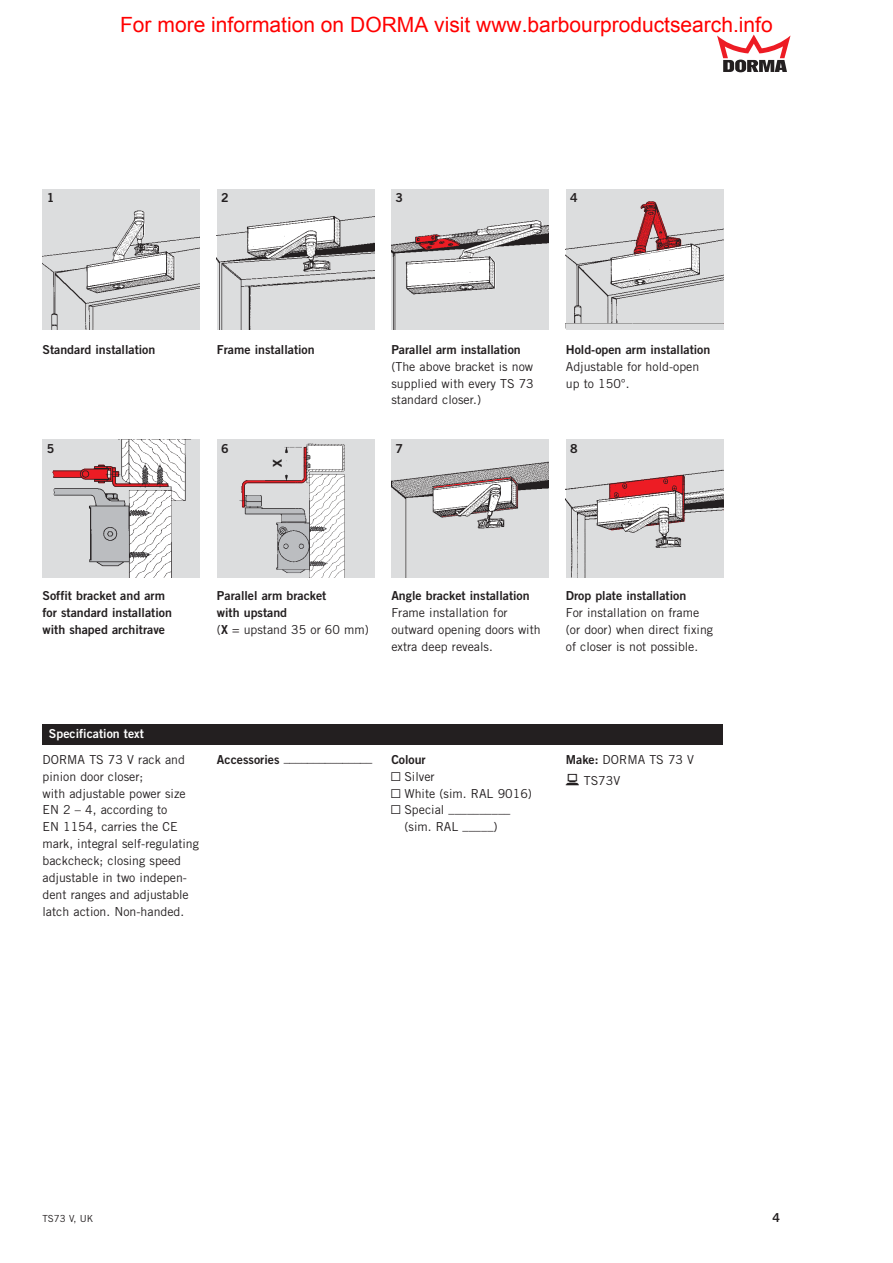
<style>
.page{position:relative;width:893px;height:1263px;background:#fff}
.page>*{position:absolute;margin:0;border:0;box-sizing:border-box;transform-origin:0 0}
.t1{font:21px "Arial";color:#f00}
.t2{font:12.3px/17px "Trade Gothic";color:#231f20}
.t3{font:12.3px/17px "Trade Gothic Bold Two";color:#231f20}
.t4{font:12.3px "Trade Gothic Bold Two";color:#fff}
.t5{font:500 12.3px "Helvetica BQ";color:#231f20}
.t6{font:9.75px "Trade Gothic";color:#231f20}
.s1{font-family:"Trade Gothic Bold Two"}
.s2{font-family:"AG Figures+Pi BQ"}
.s3{font-family:"Kasten"}
</style>
<div class="page">
<svg style="left:717px;top:35px;width:73px;height:37px"></svg>
<img style="left:43px;top:189px;width:157px;height:140px">
<img style="left:217px;top:189px;width:157px;height:140px">
<img style="left:391px;top:189px;width:157px;height:140px">
<img style="left:566px;top:189px;width:157px;height:140px">
<div style="left:43px;top:439px;width:157px;height:139px;background:#dcddde"></div>
<img style="left:52px;top:439px;width:139px;height:139px">
<img style="left:391px;top:439px;width:158px;height:139px">
<img style="left:566px;top:439px;width:157px;height:139px">
<div style="left:217px;top:439px;width:157px;height:139px;background:#dcddde"></div>
<img style="left:239px;top:443px;width:106px;height:135px">
<div style="left:43px;top:724px;width:680px;height:21px;background:#231f20"></div>
<h1 class="t1" style="left:120px;top:11px;width:654px">For more information on DORMA visit www.barbourproductsearch.info</h1>
<p class="t3" style="left:47px;top:190px;width:9px">1</p>
<p class="t3" style="left:221px;top:190px;width:9px">2</p>
<p class="t3" style="left:395px;top:190px;width:9px">3</p>
<p class="t3" style="left:570px;top:190px;width:9px">4</p>
<p class="t3" style="left:43px;top:342px;width:114px">Standard installation</p>
<p class="t3" style="left:217px;top:342px;width:99px">Frame installation</p>
<p class="t3" style="left:391px;top:342px;width:131px">Parallel arm installation</p>
<p class="t2" style="left:391px;top:359px;width:144px;text-align:justify">(The above bracket is now supplied with every TS 73 standard closer.)</p>
<p class="t3" style="left:566px;top:342px;width:146px">Hold-open arm installation</p>
<p class="t2" style="left:566px;top:359px;width:135px">Adjustable for hold-open up to 150°.</p>
<p class="t3" style="left:47px;top:441px;width:9px">5</p>
<p class="t3" style="left:221px;top:441px;width:9px">6</p>
<p class="t3" style="left:395px;top:441px;width:9px">7</p>
<p class="t3" style="left:570px;top:441px;width:9px">8</p>
<p class="t5" style="left:273px;top:467px;width:9px;rotate:-90deg">X</p>
<p class="t3" style="left:43px;top:589px;width:131px">Soffit bracket and arm for standard installation with shaped architrave</p>
<p class="t3" style="left:217px;top:589px;width:111px">Parallel arm bracket with upstand</p>
<p class="t2" style="left:217px;top:622px;width:153px">(<span class="s1">X</span> = upstand 35 or 60 mm)</p>
<p class="t3" style="left:391px;top:589px;width:140px">Angle bracket installation</p>
<p class="t2" style="left:391px;top:606px;width:151px">Frame installation for outward opening doors with extra deep reveals.</p>
<p class="t3" style="left:565px;top:589px;width:122px">Drop plate installation</p>
<p class="t2" style="left:565px;top:606px;width:149px">For installation on frame (or door) when direct fixing of closer is not possible.</p>
<p class="t4" style="left:49px;top:729px;width:96px">Specification text</p>
<p class="t2" style="left:43px;top:752px;width:158px">DORMA TS 73 V rack and pinion door closer;<br>with adjustable power size<br>EN 2 – 4, according to<br>EN 1154, carries the CE mark, integral self-regulating backcheck; closing speed adjustable in two indepen&shy;dent ranges and adjustable latch action. Non-handed.</p>
<p class="t2" style="left:217px;top:751px;width:157px"><span class="s1">Accessories</span> _______________</p>
<p class="t3" style="left:391px;top:752px;width:36px">Colour</p>
<p class="t2" style="left:391px;top:769px;width:142px"><span class="s2">Y</span> Silver<br><span class="s2">Y</span> White (sim. RAL 9016)</p>
<p class="t2" style="left:391px;top:800px;width:120px;line-height:18.5px;text-align:center"><span class="s2">Y</span> Special __________ (sim. RAL _____)</p>
<p class="t2" style="left:566px;top:750px;width:130px;line-height:21.1px"><span class="s1">Make:</span> DORMA TS 73 V <span class="s3">b</span> TS73V</p>
<p class="t6" style="left:43px;top:1215px;width:52px">TS73 V, UK</p>
<p class="t3" style="left:772px;top:1211px;width:9px">4</p>
</div>
